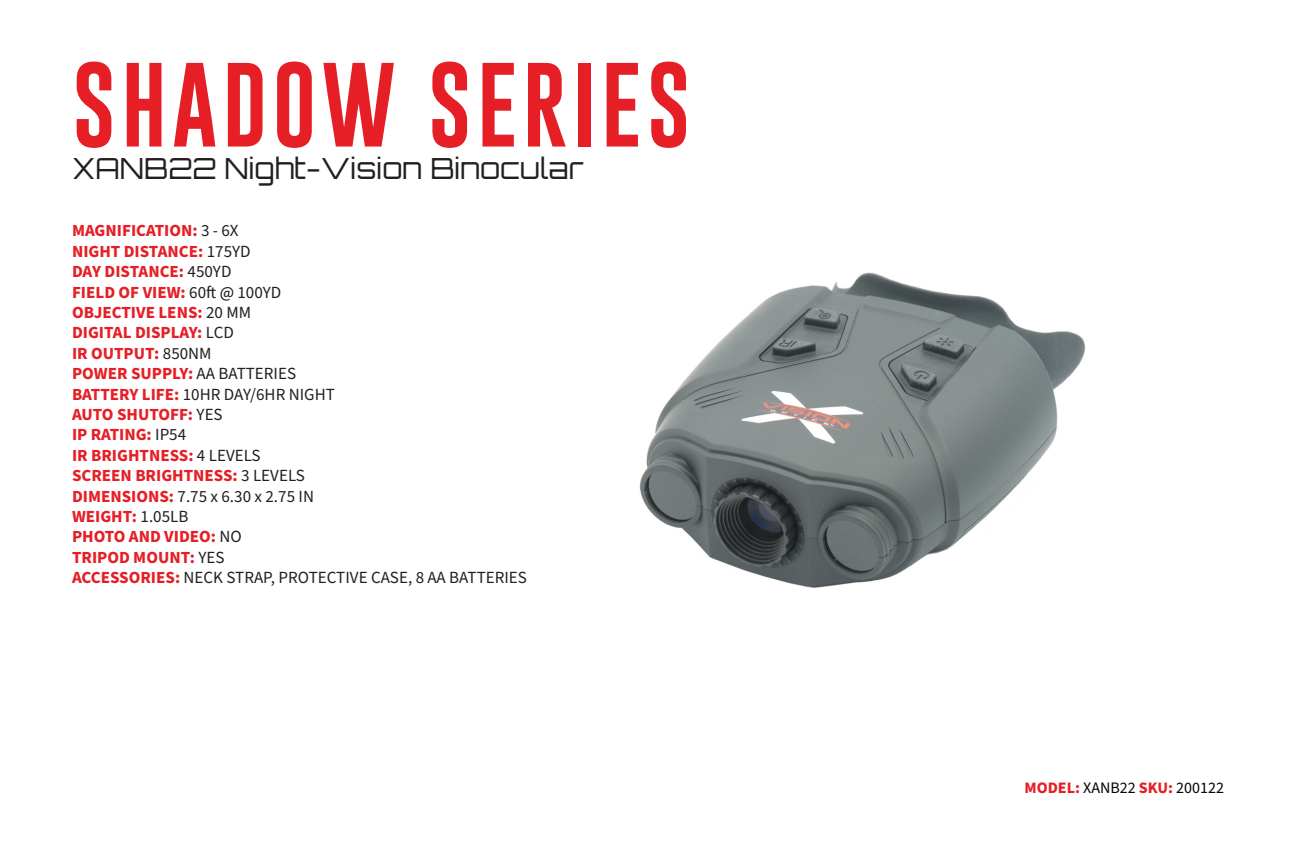
<style>
.page{position:relative;width:1296px;height:864px;background:#fff}
.page>*{position:absolute;margin:0;border:0;box-sizing:border-box;transform-origin:0 0}
.t1{font:87.4px "Gobold";letter-spacing:.06em;color:#e61e25}
.t2{font:300 29.2px "Orbitron";color:#231f20}
.t3{font:700 17px/20.4px "Source Sans Pro";color:#e61e25}
.t4{font:17px/20.4px "Source Sans Pro";color:#231f20}
.t5{font:16px "Source Sans Pro";color:#040503}
.s1{font-weight:400;color:#231f20}
.s2{font-weight:700;color:#e61e25}
</style>
<div class="page">
<img style="left:639px;top:272px;width:447px;height:316px">
<p class="t1" style="left:72px;top:49px;width:620px">SHADOW SERIES</p>
<p class="t2" style="left:72px;top:149px;width:513px">XANB22 Night-Vision Binocular</p>
<p class="t3" style="left:72px;top:221px;width:264px">MAGNIFICATION: <span class="s1">3 - 6X<br></span>NIGHT DISTANCE: <span class="s1">175YD<br></span>DAY DISTANCE: <span class="s1">450YD<br></span>FIELD OF VIEW: <span class="s1">60ft @ 100YD<br></span>OBJECTIVE LENS: <span class="s1">20 MM<br></span>DIGITAL DISPLAY: <span class="s1">LCD<br></span>IR OUTPUT: <span class="s1">850NM<br></span>POWER SUPPLY: <span class="s1">AA BATTERIES<br></span>BATTERY LIFE: <span class="s1">10HR DAY/6HR NIGHT<br></span>AUTO SHUTOFF: <span class="s1">YES<br></span>IP RATING: <span class="s1">IP54<br></span>IR BRIGHTNESS: <span class="s1">4 LEVELS<br></span>SCREEN BRIGHTNESS: <span class="s1">3 LEVELS<br></span>DIMENSIONS: <span class="s1">7.75 x 6.30 x 2.75 IN<br></span>WEIGHT: <span class="s1">1.05LB<br></span>PHOTO AND VIDEO: <span class="s1">NO</span></p>
<p class="t4" style="left:72px;top:547px;width:457px"><span class="s2">TRIPOD MOUNT:</span> YES<br><span class="s2">ACCESSORIES:</span> NECK STRAP, PROTECTIVE CASE, 8 AA BATTERIES</p>
<p class="t5" style="left:1024px;top:777px;width:201px"><span class="s2">MODEL:</span> XANB22 <span class="s2">SKU:</span> 200122</p>
</div>
